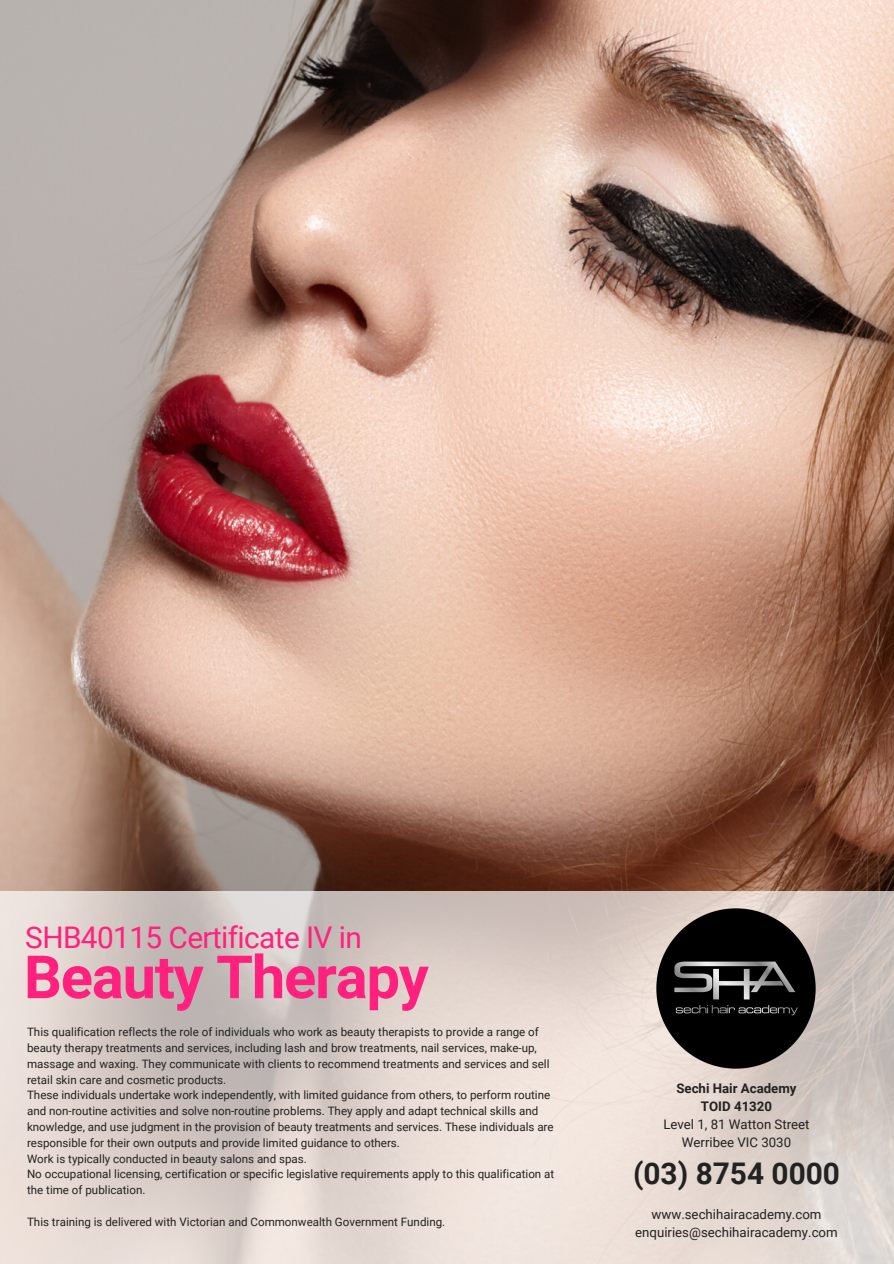
<style>
.page{position:relative;width:894px;height:1264px;background:#fff}
.page>*{position:absolute;margin:0;border:0;box-sizing:border-box;transform-origin:0 0}
.t1{font:700 59.55px "Roboto";letter-spacing:-.02em;color:#ff217d}
.t2{font:29.85px "Roboto";letter-spacing:-.02em;color:#ff217d}
.t3{font:700 29.85px "Roboto";color:#222}
.t4{font:13.2px/18px "Roboto";color:#222;text-align:center}
.t5{font:700 13.2px/18px "Roboto";color:#222;text-align:center}
.t6{font:11.55px/15.8px "Roboto";color:#222}
</style>
<div class="page">
<img style="left:0;top:0;width:893px;height:891px">
<svg style="left:0;top:891px;width:893px;height:372px"></svg>
<img style="left:655px;top:908px;width:161px;height:161px">
<h2 class="t2" style="left:25px;top:920px;width:338px">SHB40115 Certificate IV in</h2>
<h1 class="t1" style="left:24px;top:942px;width:406px">Beauty Therapy</h1>
<p class="t6" style="left:27px;top:1024px;width:528px">This qualification reflects the role of individuals who work as beauty therapists to provide a range of beauty therapy treatments and services, including lash and brow treatments, nail services, make-up, massage and waxing. They communicate with clients to recommend treatments and services and sell retail skin care and cosmetic products.<br>These individuals undertake work independently, with limited guidance from others, to perform routine and non-routine activities and solve non-routine problems. They apply and adapt technical skills and knowledge, and use judgment in the provision of beauty treatments and services. These individuals are responsible for their own outputs and provide limited guidance to others.<br>Work is typically conducted in beauty salons and spas.<br>No occupational licensing, certification or specific legislative requirements apply to this qualification at the time of publication.</p>
<p class="t6" style="left:27px;top:1213px;width:419px">This training is delivered with Victorian and Commonwealth Government Funding.</p>
<p class="t5" style="left:676px;top:1079px;width:122px">Sechi Hair Academy<br>TOID 41320</p>
<p class="t4" style="left:663px;top:1115px;width:148px">Level 1, 81 Watton Street<br>Werribee VIC 3030</p>
<h2 class="t3" style="left:633px;top:1156px;width:208px">(03) 8754 0000</h2>
<p class="t4" style="left:635px;top:1205px;width:204px">www.sechihairacademy.com enquiries@sechihairacademy.com</p>
</div>
